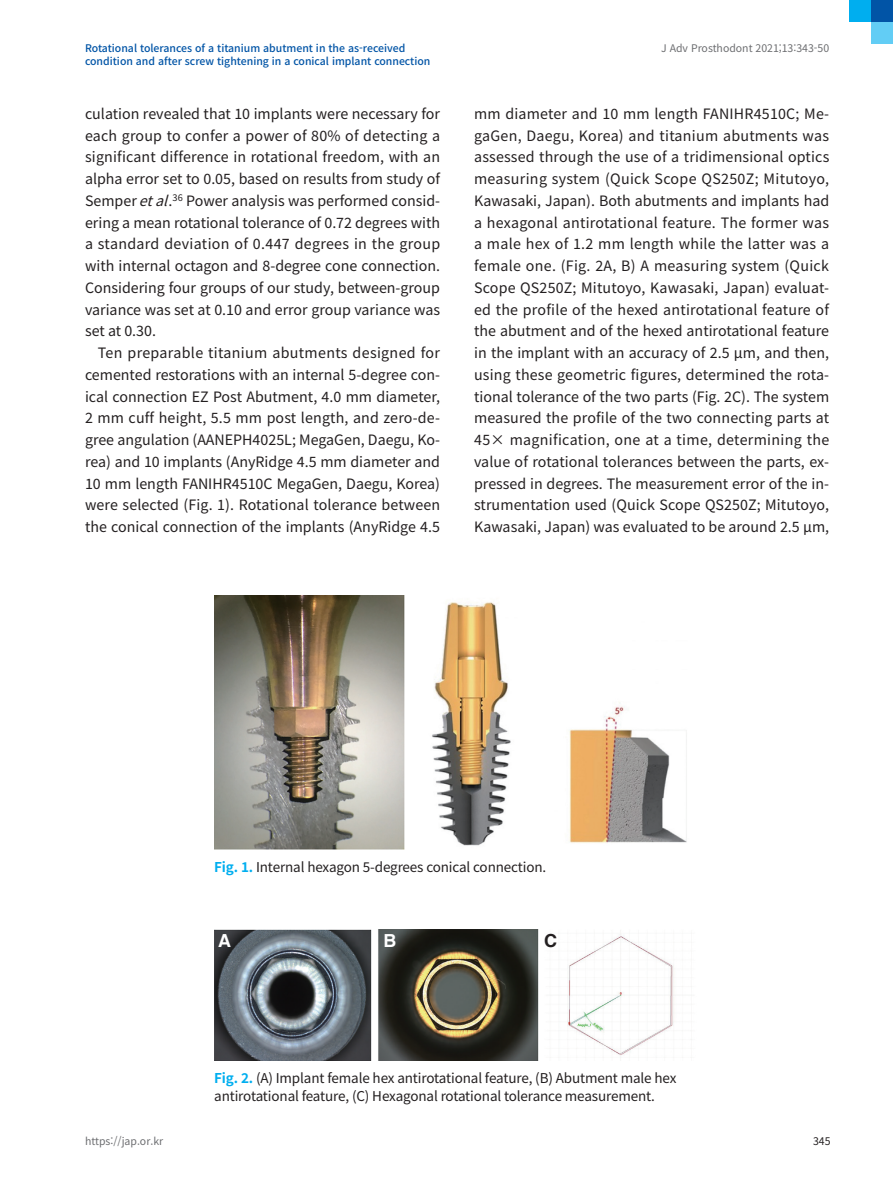
<style>
.page{position:relative;width:893px;height:1191px;background:#fff}
.page>*{position:absolute;margin:0;border:0;box-sizing:border-box;transform-origin:0 0}
.t1{font:700 18px "Helvetica";color:#fff}
.t2{font:700 18px "Helvetica";color:#231f20}
.t3{font:14.25px/21.8px "Noto Sans CJ Kkr";color:#231f20;text-align:justify}
.t4{font:13.5px/18px "Noto Sans CJ Kkr";letter-spacing:-.01em;color:#231f20}
.t5{font:500 10.5px "Noto Sans CJ Kkr";color:#0154a6}
.t6{font:10.5px "Noto Sans CJ Kkr";color:#6c6d70}
.t7{font:10.5px "Noto Sans CJ Kkr";color:#231f20}
.s1{font-style:italic}
.s2{font-weight:700;color:#00aeef}
</style>
<div class="page">
<div style="left:871px;top:22px;width:22px;height:22px;background:#62cdf5"></div>
<div style="left:849px;top:0;width:22px;height:22px;background:#00aeef"></div>
<div style="left:871px;top:0;width:22px;height:22px;background:#0154a6"></div>
<img style="left:214px;top:595px;width:473px;height:254px">
<img style="left:214px;top:929px;width:478px;height:131px">
<p class="t5" style="left:85px;top:42px;width:322px">Rotational tolerances of a titanium abutment in the as-received</p>
<p class="t6" style="left:661px;top:42px;width:170px">J Adv Prosthodont 2021;13:343-50</p>
<p class="t5" style="left:85px;top:55px;width:347px">condition and after screw tightening in a conical implant connection</p>
<p class="t3" style="left:85px;top:103px;width:357px">culation revealed that 10 implants were necessary for each group to confer a power of 80% of detecting a significant difference in rotational freedom, with an alpha error set to 0.05, based on results from study of Semper <span class="s1">etal</span>.<sup>36</sup> Power analysis was performed consid&shy;ering a mean rotational tolerance of 0.72 degrees with a standard deviation of 0.447 degrees in the group with internal octagon and 8-degree cone connection.<br>Considering four groups of our study, between-group variance was set at 0.10 and error group variance was set at 0.30.</p>
<p class="t3" style="left:85px;top:342px;width:357px;text-indent:13px">Ten preparable titanium abutments designed for cemented restorations with an internal 5-degree con&shy;ical connection EZ Post Abutment, 4.0 mm diameter, 2 mm cuff height, 5.5 mm post length, and zero-de&shy;gree angulation (AANEPH4025L; MegaGen, Daegu, Ko&shy;rea) and 10 implants (AnyRidge 4.5 mm diameter and 10 mm length FANIHR4510C MegaGen, Daegu, Korea) were selected (Fig. 1). Rotational tolerance between the conical connection of the implants (AnyRidge 4.5</p>
<p class="t3" style="left:474px;top:103px;width:357px">mm diameter and 10 mm length FANIHR4510C; Me&shy;gaGen, Daegu, Korea) and titanium abutments was assessed through the use of a tridimensional optics measuring system (Quick Scope QS250Z; Mitutoyo, Kawasaki, Japan). Both abutments and implants had a hexagonal antirotational feature. The former was a male hex of 1.2 mm length while the latter was a female one. (Fig. 2A, B) A measuring system (Quick Scope QS250Z; Mitutoyo, Kawasaki, Japan) evaluat&shy;ed the profile of the hexed antirotational feature of the abutment and of the hexed antirotational feature in the implant with an accuracy of 2.5 µm, and then, using these geometric figures, determined the rota&shy;tional tolerance of the two parts (Fig. 2C). The system measured the profile of the two connecting parts at 45× magnification, one at a time, determining the value of rotational tolerances between the parts, ex&shy;pressed in degrees. The measurement error of the in&shy;strumentation used (Quick Scope QS250Z; Mitutoyo, Kawasaki, Japan) was evaluated to be around 2.5 µm,</p>
<p class="t4" style="left:214px;top:858px;width:334px"><span class="s2">Fig. 1.</span> Internal hexagon 5-degrees conical connection.</p>
<p class="t1" style="left:218px;top:929px;width:14px">A</p>
<p class="t1" style="left:383px;top:929px;width:14px">B</p>
<p class="t2" style="left:544px;top:929px;width:14px">C</p>
<p class="t4" style="left:214px;top:1069px;width:464px"><span class="s2">Fig. 2.</span> (A) Implant female hex antirotational feature, (B) Abutment male hex antirotational feature, (C) Hexagonal rotational tolerance measurement.</p>
<p class="t6" style="left:85px;top:1135px;width:80px">https://jap.or.kr</p>
<p class="t7" style="left:813px;top:1135px;width:19px">345</p>
</div>
